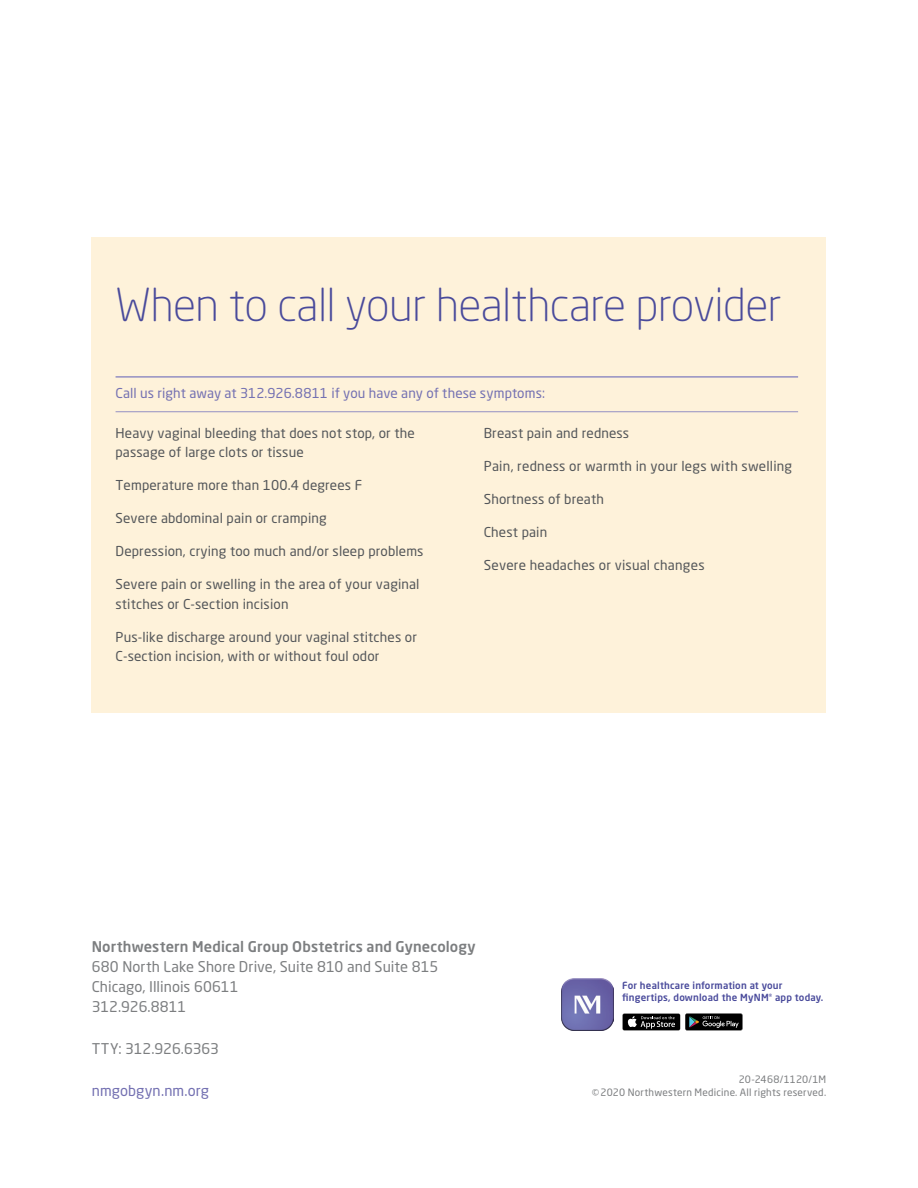
<style>
.page{position:relative;width:918px;height:1188px;background:#fff}
.page>*{position:absolute;margin:0;border:0;box-sizing:border-box;transform-origin:0 0}
.NM_-_Section_Headlin{font:300 45px "Neo Sans Pro";letter-spacing:-.015em;color:#494a9b}
.NM_-_Contact_Info{font:14.7px/20.1px "Neo Sans Pro";letter-spacing:.005em;color:#7c7e80}
.NM_-_Contact_Info-2{font:14.7px "Neo Sans Pro";letter-spacing:.005em;color:#7471b2}
.NM_-_Bullet_List{font:13.5px/19.5px "Neo Sans Pro";letter-spacing:.01em;color:#54575a}
.NM_-_Bullet_List_Hea{font:13.5px "Neo Sans Pro";letter-spacing:.005em;color:#7471b2}
.NM_-_Signature_Copyr{font:10.05px "Neo Sans Pro";letter-spacing:.02em;color:#7c7e80}
.NM_-_CTA{font:500 9.75px/12px "Neo Sans Pro";letter-spacing:.02em;color:#494a9b}
.s1{font-weight:500}
</style>
<div class="page">
<div style="left:92px;top:238px;width:734px;height:475px;background:#fef2da"></div>
<hr style="left:116px;top:376px;width:682px;height:2px;background:#938fc3">
<hr style="left:116px;top:411px;width:682px;height:1px;background:#938fc3">
<img style="left:561px;top:978px;width:52px;height:53px">
<div style="left:622px;top:1013px;width:58px;height:18px;background:#979797;border-radius:2px"></div>
<div style="left:623px;top:1014px;width:57px;height:16px;background:#000;border-radius:2px"></div>
<svg style="left:627px;top:1016px;width:48px;height:13px"></svg>
<svg style="left:685px;top:1013px;width:58px;height:17px"></svg>
<p class="NM_-_Section_Headlin" style="left:116px;top:277px;width:668px">When to call your healthcare provider</p>
<p class="NM_-_Bullet_List_Hea" style="left:116px;top:385px;width:431px">Call us right away at 312.926.8811 if you have any of these symptoms:</p>
<p class="NM_-_Bullet_List" style="left:116px;top:423px;width:301px">Heavy vaginal bleeding that does not stop, or the passage of large clots or tissue</p>
<p class="NM_-_Bullet_List" style="left:116px;top:475px;width:248px">Temperature more than 100.4 degrees F</p>
<p class="NM_-_Bullet_List" style="left:116px;top:508px;width:213px">Severe abdominal pain or cramping</p>
<p class="NM_-_Bullet_List" style="left:116px;top:541px;width:310px">Depression, crying too much and/or sleep problems</p>
<p class="NM_-_Bullet_List" style="left:116px;top:574px;width:306px">Severe pain or swelling in the area of your vaginal stitches or C-section incision</p>
<p class="NM_-_Bullet_List" style="left:116px;top:627px;width:303px">Pus-like discharge around your vaginal stitches or<br>C-section incision, with or without foul odor</p>
<p class="NM_-_Bullet_List" style="left:484px;top:423px;width:147px">Breast pain and redness</p>
<p class="NM_-_Bullet_List" style="left:484px;top:456px;width:310px">Pain, redness or warmth in your legs with swelling</p>
<p class="NM_-_Bullet_List" style="left:484px;top:489px;width:122px">Shortness of breath</p>
<p class="NM_-_Bullet_List" style="left:484px;top:522px;width:65px">Chest pain</p>
<p class="NM_-_Bullet_List" style="left:484px;top:555px;width:222px">Severe headaches or visual changes</p>
<p class="NM_-_Contact_Info" style="left:92px;top:936px;width:385px"><span class="s1">Northwestern Medical Group Obstetrics and Gynecology </span>680 North Lake Shore Drive, Suite 810 and Suite 815<br>Chicago, Illinois 60611<br>312.926.8811</p>
<p class="NM_-_Contact_Info" style="left:92px;top:1038px;width:129px">TTY: 312.926.6363</p>
<p class="NM_-_Contact_Info-2" style="left:92px;top:1082px;width:119px">nmgobgyn.nm.org</p>
<p class="NM_-_CTA" style="left:622px;top:979px;width:203px">For healthcare information at your fingertips, download the MyNM<sup>®</sup> app today.</p>
<p class="NM_-_Signature_Copyr" style="left:739px;top:1074px;width:89px">20-2468/1120/1M</p>
<p class="NM_-_Signature_Copyr" style="left:592px;top:1086px;width:236px">©2020 Northwestern Medicine. All rights reserved.</p>
</div>
